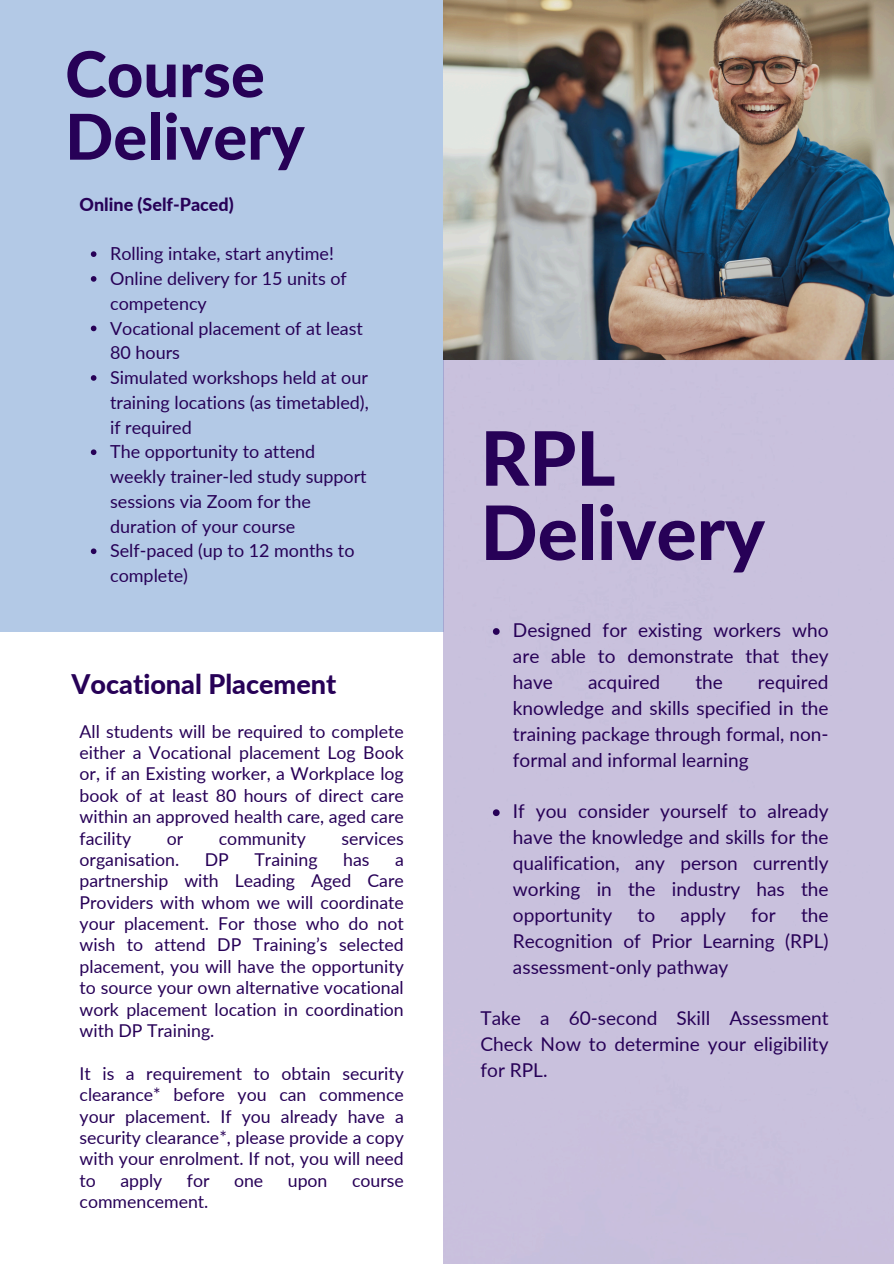
<style>
.page{position:relative;width:894px;height:1264px;background:#fff}
.page>*{position:absolute;margin:0;border:0;box-sizing:border-box;transform-origin:0 0}
.t1{font:800 75px/74.2px "Lato Latin";color:#270157}
.t2{font:800 63.15px/62.6px "Lato Latin";color:#270157}
.t3{font:800 27px "Lato";color:#270157}
.t4{font:19.05px/25.8px "Lato";color:#270157;text-align:justify}
.t5{font:18px/24.8px "Lato";color:#270157}
.t6{font:800 18px "Lato";color:#270157}
.t7{font:17.7px/21.3px "Lato";color:#270157;text-align:justify}
</style>
<div class="page">
<div style="left:0;top:0;width:443px;height:631px;background:#b3c9e6"></div>
<div style="left:443px;top:359px;width:450px;height:904px;background:#c9c1dd"></div>
<img style="left:443px;top:0;width:450px;height:359px">
<svg style="left:91px;top:251px;width:5px;height:6px"></svg>
<svg style="left:91px;top:276px;width:5px;height:6px"></svg>
<svg style="left:91px;top:325px;width:5px;height:6px"></svg>
<svg style="left:91px;top:375px;width:5px;height:6px"></svg>
<svg style="left:91px;top:449px;width:5px;height:6px"></svg>
<svg style="left:91px;top:548px;width:5px;height:6px"></svg>
<svg style="left:492px;top:628px;width:7px;height:7px"></svg>
<svg style="left:492px;top:809px;width:7px;height:7px"></svg>
<p class="t2" style="left:65px;top:47px;width:241px">Course<br>Delivery</p>
<h4 class="t6" style="left:80px;top:193px;width:156px">Online (Self-Paced)</h4>
<p class="t5" style="left:110px;top:241px;width:225px">Rolling intake, start anytime!</p>
<p class="t5" style="left:110px;top:266px;width:238px">Online delivery for 15 units of competency</p>
<p class="t5" style="left:110px;top:315px;width:254px">Vocational placement of at least<br>80 hours</p>
<p class="t5" style="left:110px;top:365px;width:260px;text-align:justify">Simulated workshops held at our training locations (as timetabled), if required</p>
<p class="t5" style="left:110px;top:439px;width:258px">The opportunity to attend weekly trainer-led study support sessions via Zoom for the duration of your course</p>
<p class="t5" style="left:110px;top:538px;width:246px">Self-paced (up to 12 months to complete)</p>
<h3 class="t3" style="left:72px;top:667px;width:266px">Vocational Placement</h3>
<p class="t7" style="left:80px;top:720px;width:325px">All students will be required to complete either a Vocational placement Log Book or, if an Existing worker, a Workplace log book of at least 80 hours of direct care within an approved health care, aged care facility</p>
<p class="t7" style="left:167px;top:827px;width:18px">or</p>
<p class="t7" style="left:219px;top:827px;width:88px">community</p>
<p class="t7" style="left:341px;top:827px;width:64px">services</p>
<p class="t7" style="left:80px;top:848px;width:101px">organisation.</p>
<p class="t7" style="left:205px;top:848px;width:26px">DP</p>
<p class="t7" style="left:254px;top:848px;width:65px">Training</p>
<p class="t7" style="left:343px;top:848px;width:28px">has</p>
<p class="t7" style="left:80px;top:848px;width:325px;text-indent:315px">a partnership with Leading Aged Care Providers with whom we will coordinate your placement. For those who do not wish to attend DP Training’s selected placement, you will have the opportunity to source your own alternative vocational work placement location in coordination with DP Training.</p>
<p class="t7" style="left:80px;top:1062px;width:325px">It is a requirement to obtain security clearance* before you can commence your placement. If you already have a security clearance*, please provide a copy with your enrolment. If not, you will need to</p>
<p class="t7" style="left:120px;top:1169px;width:43px">apply</p>
<p class="t7" style="left:187px;top:1169px;width:24px">for</p>
<p class="t7" style="left:234px;top:1169px;width:31px">one</p>
<p class="t7" style="left:288px;top:1169px;width:41px">upon</p>
<p class="t7" style="left:352px;top:1169px;width:53px">course</p>
<p class="t7" style="left:80px;top:1190px;width:130px">commencement.</p>
<p class="t1" style="left:480px;top:425px;width:286px">RPL<br>Delivery</p>
<p class="t4" style="left:513px;top:617px;width:317px">Designed for existing workers who are able to demonstrate that they have</p>
<p class="t4" style="left:513px;top:668px;width:317px;text-indent:245px">required knowledge and skills specified in the training package through formal, non&shy;formal and informal learning</p>
<p class="t4" style="left:513px;top:798px;width:317px">If you consider yourself to already have the knowledge and skills for the qualification, any person currently working in the industry has the opportunity</p>
<p class="t4" style="left:588px;top:668px;width:74px">acquired</p>
<p class="t4" style="left:695px;top:668px;width:29px">the</p>
<p class="t4" style="left:513px;top:901px;width:317px;text-indent:288px">the Recognition of Prior Learning (RPL) assessment-only pathway</p>
<h1 class="t4" style="left:480px;top:1005px;width:349px">Take a 60-second Skill Assessment Check Now to determine your eligibility for RPL.</h1>
<p class="t4" style="left:637px;top:901px;width:19px">to</p>
<p class="t4" style="left:680px;top:901px;width:47px">apply</p>
<p class="t4" style="left:751px;top:901px;width:26px">for</p>
</div>
